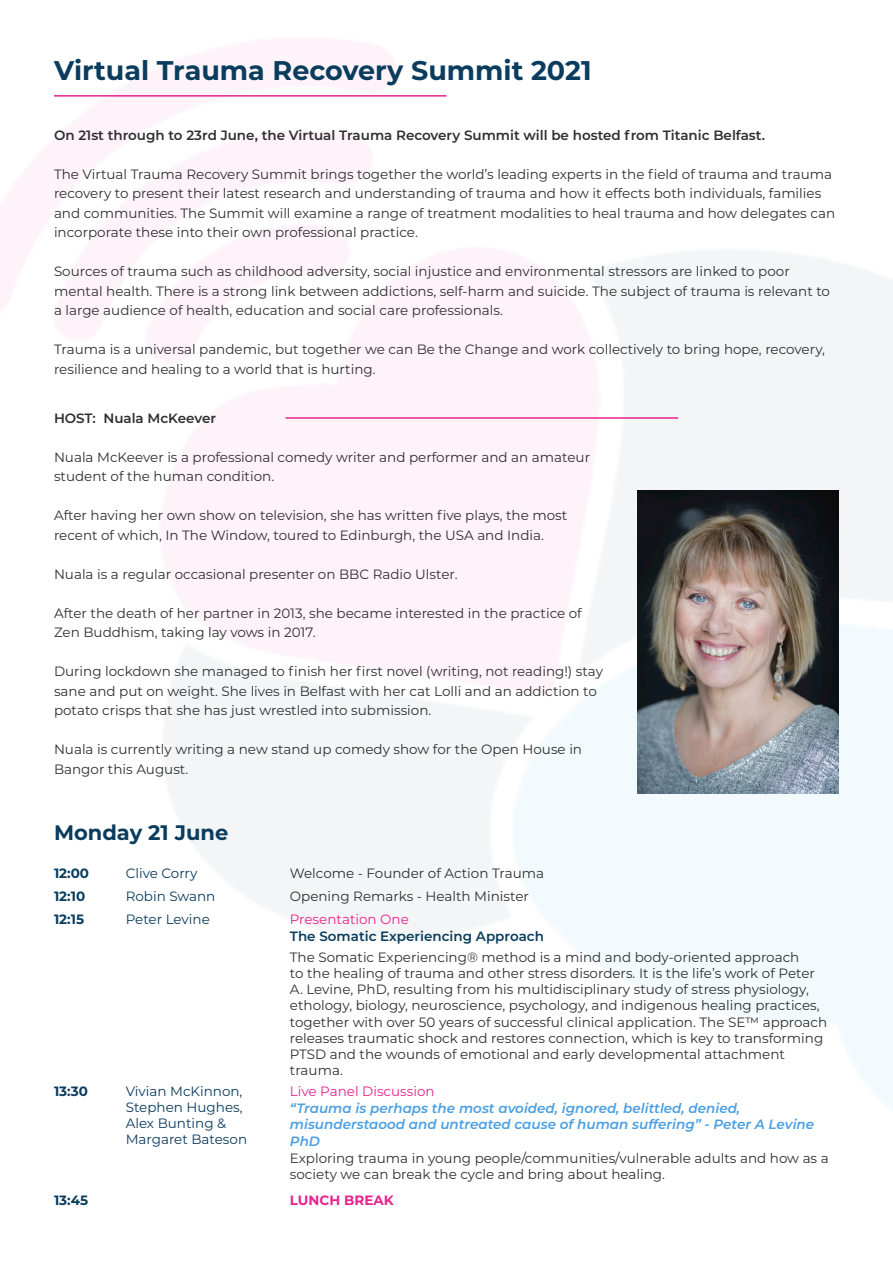
<style>
.page{position:relative;width:893px;height:1263px;background:#fff}
.page>*{position:absolute;margin:0;border:0;box-sizing:border-box;transform-origin:0 0}
.t1{font:700 27px "Montserrat";color:#0a3c5d}
.t2{font:700 21px "Montserrat";color:#0a3c5d}
.t3{font:13.5px/19.5px "Montserrat";color:#2f2f2f}
.t4{font:italic 600 13.5px/16.2px "Montserrat";color:#4a9fe2}
.t5{font:600 13.5px "Montserrat";color:#2f2f2f}
.t6{font:13.5px/16.2px "Montserrat";color:#0a3c5d}
.t7{font:13.5px "Montserrat";color:#e7248f}
.t8{font:600 13.5px "Montserrat";color:#0a3c5d}
.t9{font:700 13.5px "Montserrat";color:#0a3c5d}
.t10{font:700 13.5px "Montserrat";color:#e7248f}
</style>
<div class="page">
<img style="left:0;top:38px;width:893px;height:1071px">
<hr style="left:54px;top:95px;width:392px;height:2px;background:#e7248f">
<hr style="left:286px;top:417px;width:392px;height:2px;background:#e7248f">
<img style="left:637px;top:491px;width:202px;height:302px">
<p class="t1" style="left:54px;top:51px;width:539px">Virtual Trauma Recovery Summit 2021</p>
<p class="t5" style="left:54px;top:125px;width:713px">On 21st through to 23rd June, the Virtual Trauma Recovery Summit will be hosted from Titanic Belfast.</p>
<p class="t3" style="left:54px;top:163px;width:783px">The Virtual Trauma Recovery Summit brings together the world’s leading experts in the field of trauma and trauma recovery to present their latest research and understanding of trauma and how it effects both individuals, families and communities. The Summit will examine a range of treatment modalities to heal trauma and how delegates can incorporate these into their own professional practice.</p>
<p class="t3" style="left:54px;top:261px;width:778px">Sources of trauma such as childhood adversity, social injustice and environmental stressors are linked to poor mental health. There is a strong link between addictions, self-harm and suicide. The subject of trauma is relevant to a large audience of health, education and social care professionals.</p>
<p class="t3" style="left:54px;top:339px;width:773px">Trauma is a universal pandemic, but together we can Be the Change and work collectively to bring hope, recovery, resilience and healing to a world that is hurting.</p>
<p class="t5" style="left:54px;top:408px;width:164px">HOST: Nuala McKeever</p>
<p class="t3" style="left:54px;top:447px;width:538px">Nuala McKeever is a professional comedy writer and performer and an amateur student of the human condition.</p>
<p class="t3" style="left:54px;top:505px;width:515px">After having her own show on television, she has written five plays, the most recent of which, In The Window, toured to Edinburgh, the USA and India.</p>
<p class="t3" style="left:54px;top:564px;width:405px">Nuala is a regular occasional presenter on BBC Radio Ulster.</p>
<p class="t3" style="left:54px;top:603px;width:529px">After the death of her partner in 2013, she became interested in the practice of<br>Zen Buddhism, taking lay vows in 2017.</p>
<p class="t3" style="left:54px;top:661px;width:551px">During lockdown she managed to finish her first novel (writing, not reading!) stay sane and put on weight. She lives in Belfast with her cat Lolli and an addiction to potato crisps that she has just wrestled into submission.</p>
<p class="t3" style="left:54px;top:739px;width:530px">Nuala is currently writing a new stand up comedy show for the Open House in<br>Bangor this August.</p>
<p class="t2" style="left:54px;top:818px;width:176px">Monday 21 June</p>
<p class="t9" style="left:54px;top:864px;width:37px">12:00</p>
<p class="t9" style="left:54px;top:886px;width:33px">12:10</p>
<p class="t9" style="left:54px;top:909px;width:32px">12:15</p>
<p class="t6" style="left:126px;top:865px;width:73px">Clive Corry</p>
<p class="t6" style="left:126px;top:888px;width:91px">Robin Swann</p>
<p class="t6" style="left:126px;top:910px;width:86px">Peter Levine</p>
<p class="t3" style="left:290px;top:863px;width:256px">Welcome - Founder of Action Trauma</p>
<p class="t3" style="left:290px;top:886px;width:241px">Opening Remarks - Health Minister</p>
<p class="t7" style="left:290px;top:910px;width:121px">Presentation One</p>
<p class="t8" style="left:290px;top:927px;width:256px">The Somatic Experiencing Approach</p>
<p class="t3" style="left:290px;top:948px;width:539px;line-height:16.2px">The Somatic Experiencing® method is a mind and body-oriented approach<br>to the healing of trauma and other stress disorders. It is the life’s work of Peter A. Levine, PhD, resulting from his multidisciplinary study of stress physiology, ethology, biology, neuroscience, psychology, and indigenous healing practices, together with over 50 years of successful clinical application. The SE™ approach releases traumatic shock and restores connection, which is key to transforming PTSD and the wounds of emotional and early developmental attachment trauma.</p>
<p class="t9" style="left:54px;top:1081px;width:35px">13:30</p>
<p class="t6" style="left:126px;top:1082px;width:118px">Vivian McKinnon,</p>
<p class="t6" style="left:126px;top:1099px;width:118px">Stephen Hughes,</p>
<p class="t6" style="left:126px;top:1115px;width:123px">Alex Bunting &amp;<br>Margaret Bateson</p>
<p class="t7" style="left:290px;top:1082px;width:146px">Live Panel Discussion</p>
<p class="t4" style="left:290px;top:1100px;width:526px">“Trauma is perhaps the most avoided, ignored, belittled, denied, misunderstaood and untreated cause of human suffering” - Peter A Levine<br>PhD</p>
<p class="t3" style="left:290px;top:1150px;width:540px;line-height:16.2px">Exploring trauma in young people/communities/vulnerable adults and how as a society we can break the cycle and bring about healing.</p>
<p class="t9" style="left:54px;top:1190px;width:36px">13:45</p>
<p class="t10" style="left:290px;top:1190px;width:105px">LUNCH BREAK</p>
</div>
